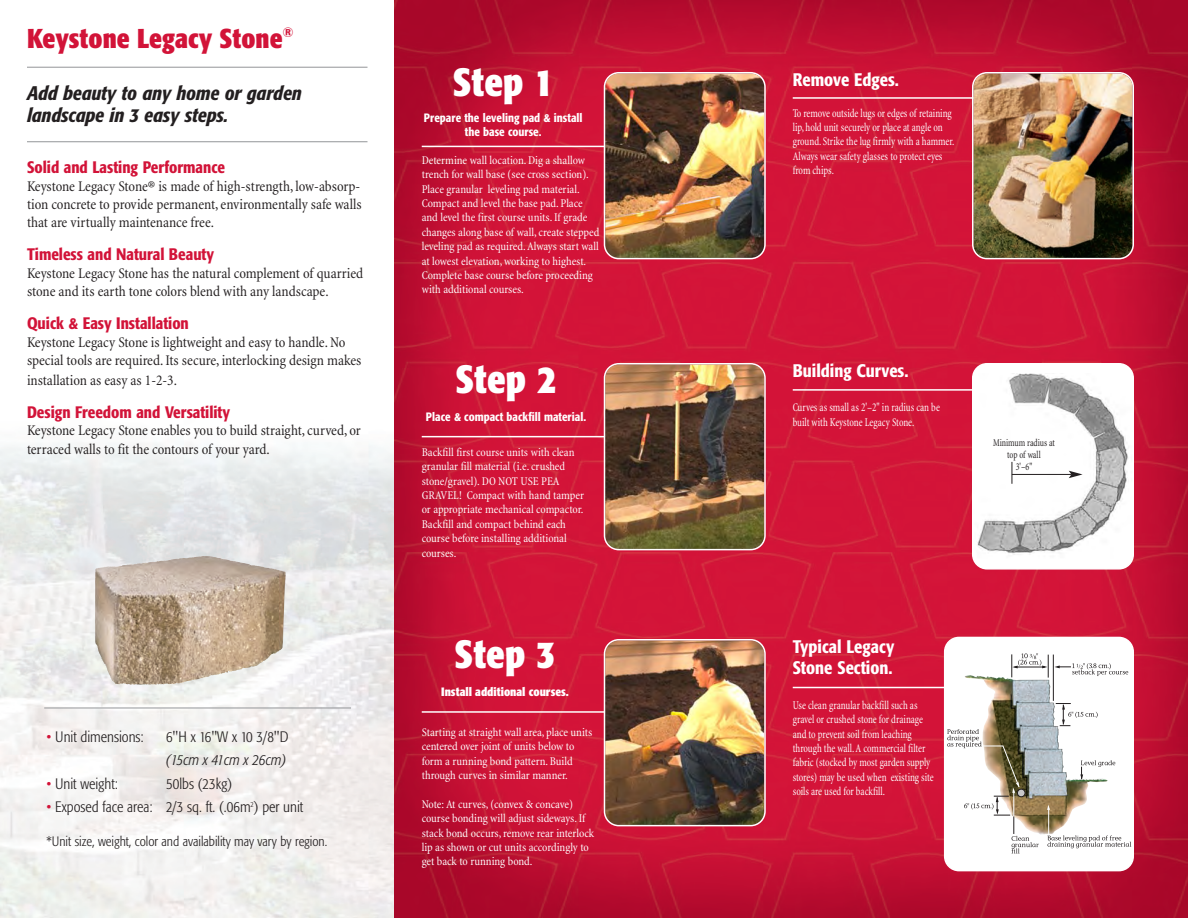
<style>
.page{position:relative;width:1188px;height:918px;background:#fff}
.page>*{position:absolute;margin:0;border:0;box-sizing:border-box;transform-origin:0 0}
.t1{font:700 condensed 39px "Formata";color:#fff}
.t2{font:700 condensed 27px "Formata";color:#d21338}
.t3{font:italic 500 condensed 19.5px/21.9px "Formata";color:#231f20}
.t4{font:500 condensed 18px/21.6px "Formata";color:#fff}
.t5{font:500 condensed 16.5px "Formata";color:#d21338}
.t6{font:condensed 15px/18px "Minion";letter-spacing:-.005em;color:#231f20}
.t7{font:300 condensed 15px "Formata";color:#231f20}
.t8{font:italic 300 condensed 15px "Formata";color:#231f20}
.t9{font:300 condensed 13.5px "Formata";color:#231f20}
.t10{font:condensed 12px/14.4px "Minion";letter-spacing:-.005em;color:#fff}
.t11{font:condensed 12px/14.4px "Minion";letter-spacing:-.005em;color:#fff;scale:.85 1}
.t12{font:500 condensed 12px/14.4px "Formata";color:#fff;text-align:center}
.t13{font:700 condensed 12px "Formata";color:#fff}
.t14{font:condensed 10.5px/12px "Minion";letter-spacing:-.005em;color:#231f20;text-align:center;scale:.85 1}
.s1{color:#d21338}
</style>
<div class="page">
<img style="left:0;top:17px;width:395px;height:901px">
<img style="left:395px;top:0;width:793px;height:918px">
<hr style="left:44px;top:708px;width:307px;height:1px;background:#939598">
<hr style="left:27px;top:141px;width:341px;height:1px;background:#939598">
<hr style="left:422px;top:436px;width:214px;height:1px;background:#fff">
<img style="left:604px;top:363px;width:162px;height:187px">
<hr style="left:422px;top:146px;width:214px;height:1px;background:#fff">
<img style="left:604px;top:72px;width:162px;height:187px">
<hr style="left:422px;top:711px;width:214px;height:2px;background:#fff">
<img style="left:604px;top:639px;width:162px;height:187px">
<hr style="left:793px;top:97px;width:188px;height:2px;background:#fff">
<hr style="left:793px;top:389px;width:186px;height:2px;background:#fff">
<hr style="left:793px;top:687px;width:190px;height:1px;background:#fff">
<img style="left:972px;top:72px;width:162px;height:187px">
<svg style="left:972px;top:363px;width:162px;height:207px"></svg>
<svg style="left:944px;top:637px;width:190px;height:234px"></svg>
<hr style="left:27px;top:67px;width:341px;height:1px;background:#939598">
<img style="left:97px;top:556px;width:143px;height:12px">
<h2 class="t2" style="left:27px;top:27px;width:268px">Keystone Legacy Stone<sup>®</sup></h2>
<h3 class="t3" style="left:27px;top:84px;width:276px">Add beauty to any home or garden landscape in 3 easy steps.</h3>
<h3 class="t5" style="left:27px;top:161px;width:200px">Solid and Lasting Performance</h3>
<p class="t6" style="left:27px;top:179px;width:336px;text-align:justify">Keystone Legacy Stone® is made of high-strength, low-absorp&shy;tion concrete to provide permanent, environmentally safe walls that are virtually maintenance free.</p>
<h3 class="t5" style="left:27px;top:248px;width:189px">Timeless and Natural Beauty</h3>
<p class="t6" style="left:27px;top:265px;width:338px">Keystone Legacy Stone has the natural complement of quarried stone and its earth tone colors blend with any landscape.</p>
<h3 class="t5" style="left:27px;top:316px;width:163px">Quick &amp; Easy Installation</h3>
<p class="t6" style="left:27px;top:334px;width:336px">Keystone Legacy Stone is lightweight and easy to handle. No special tools are required. Its secure, interlocking design makes</p>
<p class="t6" style="left:27px;top:372px;width:151px">installation as easy as 1-2-3.</p>
<h3 class="t5" style="left:27px;top:405px;width:205px">Design Freedom and Versatility</h3>
<p class="t6" style="left:27px;top:423px;width:335px;line-height:18.9px">Keystone Legacy Stone enables you to build straight, curved, or terraced walls to fit the contours of your yard.</p>
<p class="t7" style="left:47px;top:731px;width:99px"><span class="s1">•</span> Unit dimensions:</p>
<p class="t7" style="left:166px;top:731px;width:124px">6"H x 16"W x 10 3/8"D</p>
<p class="t8" style="left:166px;top:754px;width:123px">(15cm x 41cm x 26cm)</p>
<p class="t7" style="left:47px;top:778px;width:73px"><span class="s1">•</span> Unit weight:</p>
<p class="t7" style="left:166px;top:778px;width:68px">50lbs (23kg)</p>
<p class="t7" style="left:47px;top:801px;width:258px"><span class="s1">•</span> Exposed face area: 2/3 sq. ft. (.06m<sup>2</sup>) per unit</p>
<p class="t9" style="left:47px;top:836px;width:282px">*Unit size, weight, color and availability may vary by region.</p>
<h1 class="t1" style="left:453px;top:66px;width:102px">Step 1</h1>
<p class="t12" style="left:424px;top:112px;width:160px">Prepare the leveling pad &amp; install the base course.</p>
<p class="t10" style="left:422px;top:154px;width:179px">Determine wall location. Dig a shallow trench for wall base (see cross section).<br>Place granular leveling pad material.<br>Compact and level the base pad. Place and level the first course units. If grade changes along base of wall, create stepped leveling pad as required. Always start wall at lowest elevation, working to highest.<br>Complete base course before proceeding with additional courses.</p>
<h1 class="t1" style="left:456px;top:364px;width:102px">Step 2</h1>
<p class="t12" style="left:426px;top:411px;width:162px">Place &amp; compact backfill material.</p>
<p class="t10" style="left:422px;top:446px;width:164px">Backfill first course units with clean granular fill material (i.e. crushed stone/gravel). DO NOT USE PEA<br>GRAVEL! Compact with hand tamper or appropriate mechanical compactor.<br>Backfill and compact behind each course before installing additional courses.</p>
<h1 class="t1" style="left:455px;top:638px;width:102px">Step 3</h1>
<p class="t13" style="left:441px;top:687px;width:129px">Install additional courses.</p>
<p class="t10" style="left:422px;top:726px;width:172px">Starting at straight wall area, place units centered over joint of units below to form a running bond pattern. Build through curves in similar manner.</p>
<p class="t10" style="left:422px;top:798px;width:174px">Note: At curves, (convex &amp; concave) course bonding will adjust sideways. If stack bond occurs, remove rear interlock lip as shown or cut units accordingly to get back to running bond.</p>
<h3 class="t4" style="left:793px;top:70px;width:108px">Remove Edges.</h3>
<p class="t11" style="left:793px;top:107px;width:192px">To remove outside lugs or edges of retaining lip, hold unit securely or place at angle on ground. Strike the lug firmly with a hammer.<br>Always wear safety glasses to protect eyes from chips.</p>
<h3 class="t4" style="left:793px;top:361px;width:117px">Building Curves.</h3>
<p class="t11" style="left:793px;top:401px;width:175px">Curves as small as 2'–2" in radius can be built with Keystone Legacy Stone.</p>
<p class="t14" style="left:993px;top:438px;width:74px">Minimum radius at top of wall<br>3'–6"</p>
<h3 class="t4" style="left:793px;top:637px;width:103px">Typical Legacy<br>Stone Section.</h3>
<p class="t11" style="left:793px;top:699px;width:167px">Use clean granular backfill such as gravel or crushed stone for drainage and to prevent soil from leaching through the wall. A commercial filter fabric (stocked by most garden supply stores) may be used when existing site soils are used for backfill.</p>
</div>
